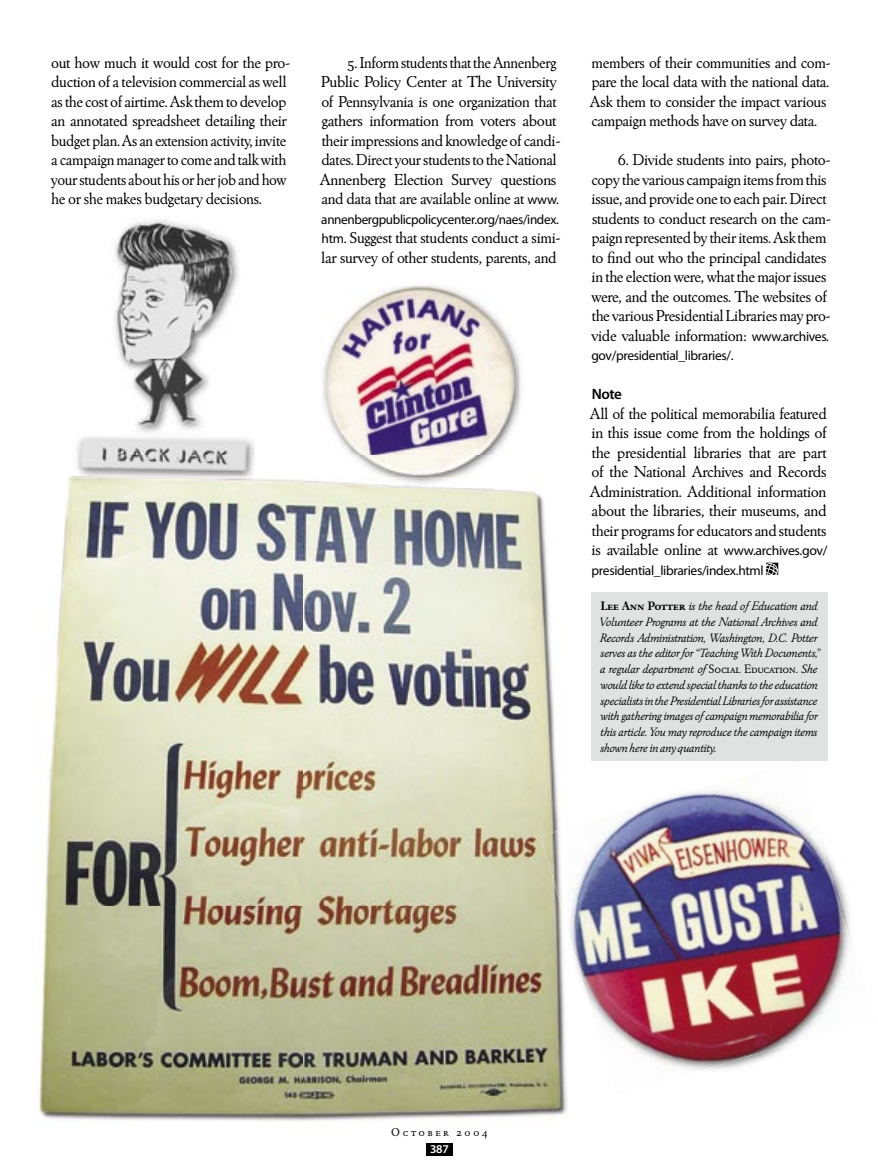
<style>
.page{position:relative;width:878px;height:1175px;background:#fff}
.page>*{position:absolute;margin:0;border:0;box-sizing:border-box;transform-origin:0 0}
.t1{font:16.5px/19.5px "Winchester New ITC Book OS";letter-spacing:-.025em;color:#000}
.t2{font:600 15px "Myriad Pro";color:#000}
.t3{font:13.5px "Myriad Pro";letter-spacing:-.025em;color:#000}
.t4{font:12.75px/15.8px "Winchester New ITC Book Italic OS";letter-spacing:-.025em;color:#000}
.t5{font:12px "Winchester New ITC Book SC";letter-spacing:.205em;color:#000}
.t6{font:600 12px "Myriad Pro";color:#fff}
.s1{font-family:"Myriad Pro";font-size:13.5px}
.s2{font-family:"Winchester New ITC Book OS";font-size:16.5px}
.s3{font-family:"Winchester New ITC Bold SC"}
.s4{font-family:"Winchester New ITC Book SC"}
</style>
<div class="page">
<div style="left:591px;top:592px;width:236px;height:169px;background:#e0e1e1"></div>
<img style="left:87px;top:488px;width:480px;height:594px">
<img style="left:38px;top:476px;width:49px;height:644px">
<img style="left:247px;top:478px;width:107px;height:30px">
<img style="left:513px;top:488px;width:54px;height:20px">
<img style="left:87px;top:1082px;width:480px;height:39px">
<svg style="left:766px;top:562px;width:12px;height:12px"></svg>
<img style="left:319px;top:285px;width:202px;height:203px">
<img style="left:321px;top:287px;width:198px;height:189px">
<img style="left:569px;top:789px;width:282px;height:239px">
<img style="left:540px;top:828px;width:27px;height:100px">
<img style="left:610px;top:944px;width:241px;height:126px">
<img style="left:253px;top:443px;width:1px;height:25px">
<svg style="left:253px;top:478px;width:5px;height:5px"></svg>
<img style="left:73px;top:207px;width:180px;height:283px">
<img style="left:73px;top:202px;width:180px;height:5px">
<div style="left:426px;top:1143px;width:26px;height:12px;background:#000"></div>
<p class="t1" style="left:51px;top:52px;width:241px">out how much it would cost for the pro&shy;duction of a television commercial as well as the cost of airtime. Ask them to develop an annotated spreadsheet detailing their budget plan. As an extension activity, invite a campaign manager to come and talk with your students about his or her job and how he or she makes budgetary decisions.</p>
<p class="t1" style="left:320px;top:52px;width:242px;text-indent:27px">5. Inform students that the Annenberg Public Policy Center at The University of Pennsylvania is one organization that gathers information from voters about their impressions and knowledge of candi&shy;dates. Direct your students to the National Annenberg Election Survey questions and data that are available online at <span class="s1">www.</span></p>
<p class="t3" style="left:321px;top:212px;width:239px">annenbergpublicpolicycenter.org/naes/index.</p>
<p class="t1" style="left:321px;top:228px;width:241px"><span class="s1">htm</span>. Suggest that students conduct a simi&shy;lar survey of other students, parents, and</p>
<p class="t1" style="left:590px;top:52px;width:242px">members of their communities and com&shy;pare the local data with the national data.<br>Ask them to consider the impact various campaign methods have on survey data.</p>
<p class="t1" style="left:591px;top:150px;width:241px;text-indent:27px">6. Divide students into pairs, photo&shy;copy the various campaign items from this issue, and provide one to each pair. Direct students to conduct research on the cam&shy;paign represented by their items. Ask them to find out who the principal candidates in the election were, what the major issues were, and the outcomes. The websites of the various Presidential Libraries may pro&shy;vide valuable information: <span class="s1">www.archives.</span></p>
<p class="t3" style="left:591px;top:348px;width:144px">gov/presidential_libraries/<span class="s2">.</span></p>
<p class="t2" style="left:591px;top:386px;width:32px">Note</p>
<p class="t1" style="left:590px;top:403px;width:239px;text-align:justify">All of the political memorabilia featured in this issue come from the holdings of the presidential libraries that are part of the National Archives and Records Administration. Additional information about the libraries, their museums, and their programs for educators and students is available online at <span class="s1">www.archives.gov/</span></p>
<p class="t3" style="left:591px;top:563px;width:173px">presidential_libraries/index.html</p>
<p class="t4" style="left:599px;top:598px;width:222px"><span class="s3">Lee Ann Potter</span> is the head of Education and Volunteer Programs at the National Archives and Records Administration, Washington, D.C. Potter serves as the editor for “Teaching With Documents,” a regular department of <span class="s4">Social Education</span>. She would like to extend special thanks to the education specialists in the Presidential Libraries for assistance with gathering images of campaign memorabilia for this article. You may reproduce the campaign items shown here in any quantity.</p>
<p class="t5" style="left:391px;top:1125px;width:98px">October 2004</p>
<p class="t6" style="left:430px;top:1142px;width:20px">387</p>
</div>
